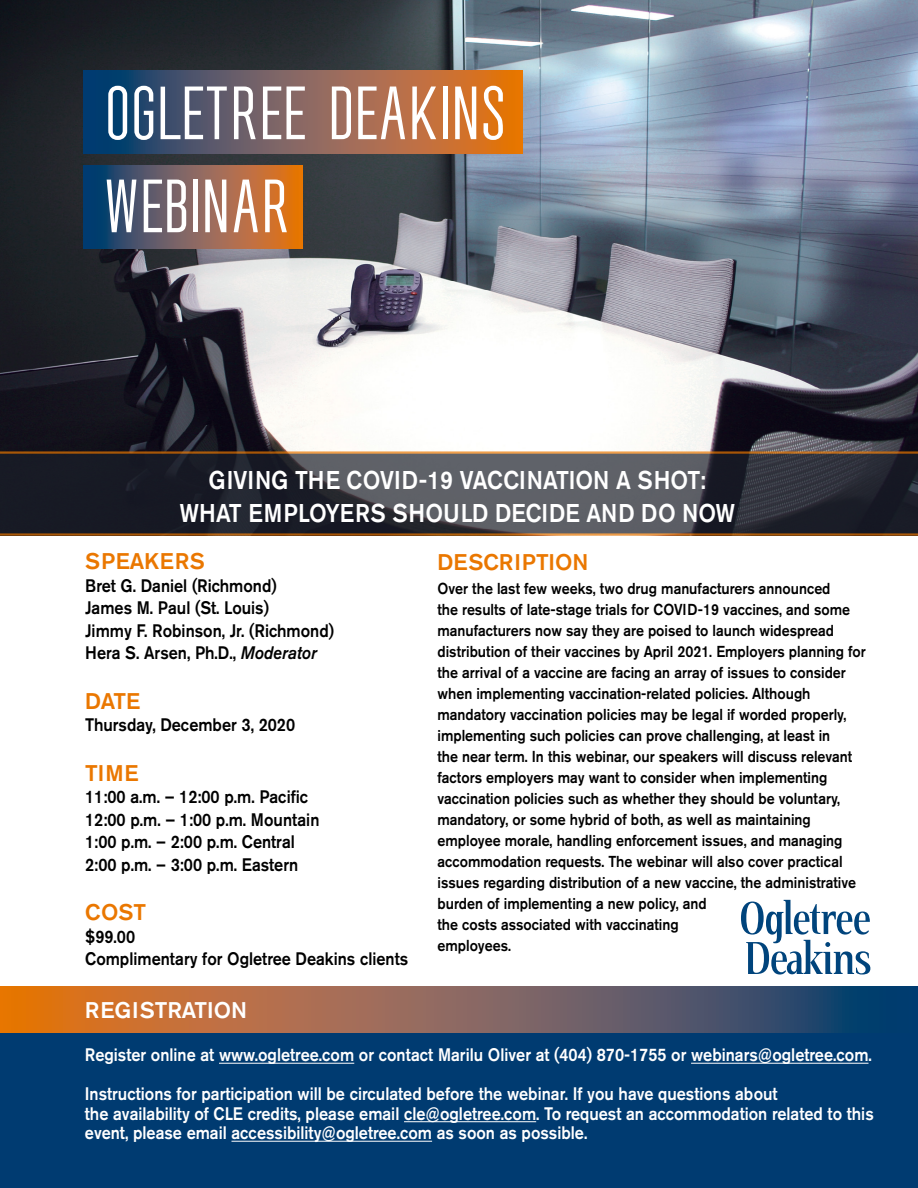
<style>
.page{position:relative;width:918px;height:1188px;background:#fff}
.page>*{position:absolute;margin:0;border:0;box-sizing:border-box;transform-origin:0 0}
.t1{font:63.15px/93px "Wearetrippin Short";color:#fff}
.t2{font:500 25.5px/33px "Akzidenz Grotesk BE";color:#fff;text-align:center;scale:.9 1}
.t3{font:500 22.5px "Akzidenz Grotesk BE";color:#ea7700}
.t4{font:500 22.5px "Akzidenz Grotesk BE";color:#fff}
.t5{font:500 22.5px "Akzidenz Grotesk BE";letter-spacing:.02em;color:#ea7700}
.t6{font:500 18px/39px "Akzidenz Grotesk BE";color:#fff;scale:.9 1}
.t7{font:500 18px/22.5px "Akzidenz Grotesk BE";color:#000;scale:.9 1}
.t8{font:500 15.75px/21px "Akzidenz Grotesk BE";color:#000;scale:.9 1}
.s1{font-style:italic}
</style>
<div class="page">
<img style="left:0;top:0;width:918px;height:451px">
<svg style="left:741px;top:900px;width:129px;height:75px"></svg>
<svg style="left:0;top:451px;width:918px;height:85px;background:#3d3a3f"></svg>
<svg style="left:84px;top:70px;width:439px;height:83px;background:#806054"></svg>
<svg style="left:84px;top:166px;width:218px;height:82px;background:#806054"></svg>
<div style="left:0;top:1030px;width:918px;height:158px;background:#003b71"></div>
<svg style="left:0;top:986px;width:918px;height:46px;background:#836154"></svg>
<hr style="left:219px;top:1063px;width:135px;height:1px;background:#fff">
<hr style="left:691px;top:1063px;width:177px;height:1px;background:#fff">
<hr style="left:404px;top:1121px;width:132px;height:1px;background:#fff">
<hr style="left:231px;top:1141px;width:201px;height:1px;background:#fff">
<h1 class="t1" style="left:103px;top:67px;width:405px">OGLETREE DEAKINS<br>WEBINAR</h1>
<h2 class="t2" style="left:180px;top:463px;width:618px">GIVING THE COVID-19 VACCINATION A SHOT:<br>WHAT EMPLOYERS SHOULD DECIDE AND DO NOW</h2>
<h3 class="t5" style="left:85px;top:548px;width:121px">SPEAKERS</h3>
<p class="t7" style="left:85px;top:574px;width:278px">Bret G. Daniel (Richmond)<br>James M. Paul (St. Louis)<br>Jimmy F. Robinson, Jr. (Richmond)<br>Hera S. Arsen, Ph.D., <span class="s1">Moderator</span></p>
<h3 class="t3" style="left:85px;top:687px;width:56px">DATE</h3>
<p class="t7" style="left:85px;top:713px;width:235px">Thursday, December 3, 2020</p>
<h3 class="t3" style="left:85px;top:759px;width:55px">TIME</h3>
<p class="t7" style="left:85px;top:785px;width:262px">11:00 a.m. – 12:00 p.m. Pacific<br>12:00 p.m. – 1:00 p.m. Mountain<br>1:00 p.m. – 2:00 p.m. Central<br>2:00 p.m. – 3:00 p.m. Eastern</p>
<h3 class="t3" style="left:85px;top:899px;width:62px">COST</h3>
<p class="t7" style="left:85px;top:925px;width:360px">$99.00<br>Complimentary for Ogletree Deakins clients</p>
<h3 class="t3" style="left:438px;top:548px;width:152px">DESCRIPTION</h3>
<p class="t8" style="left:438px;top:577px;width:477px">Over the last few weeks, two drug manufacturers announced<br>the results of late-stage trials for COVID-19 vaccines, and some manufacturers now say they are poised to launch widespread distribution of their vaccines by April 2021. Employers planning for the arrival of a vaccine are facing an array of issues to consider when implementing vaccination-related policies. Although mandatory vaccination policies may be legal if worded properly, implementing such policies can prove challenging, at least in<br>the near term. In this webinar, our speakers will discuss relevant factors employers may want to consider when implementing vaccination policies such as whether they should be voluntary, mandatory, or some hybrid of both, as well as maintaining employee morale, handling enforcement issues, and managing accommodation requests. The webinar will also cover practical issues regarding distribution of a new vaccine, the administrative burden of implementing a new policy, and<br>the costs associated with vaccinating<br>employees.</p>
<h3 class="t4" style="left:85px;top:996px;width:164px">REGISTRATION</h3>
<p class="t6" style="left:85px;top:1035px;width:876px">Register online at www.ogletree.com or contact Marilu Oliver at (404) 870-1755 or webinars@ogletree.com.<br>Instructions for participation will be circulated before the webinar. If you have questions about</p>
<p class="t6" style="left:85px;top:1104px;width:878px;line-height:19.5px">the availability of CLE credits, please email cle@ogletree.com. To request an accommodation related to this event, please email accessibility@ogletree.com as soon as possible.</p>
</div>
